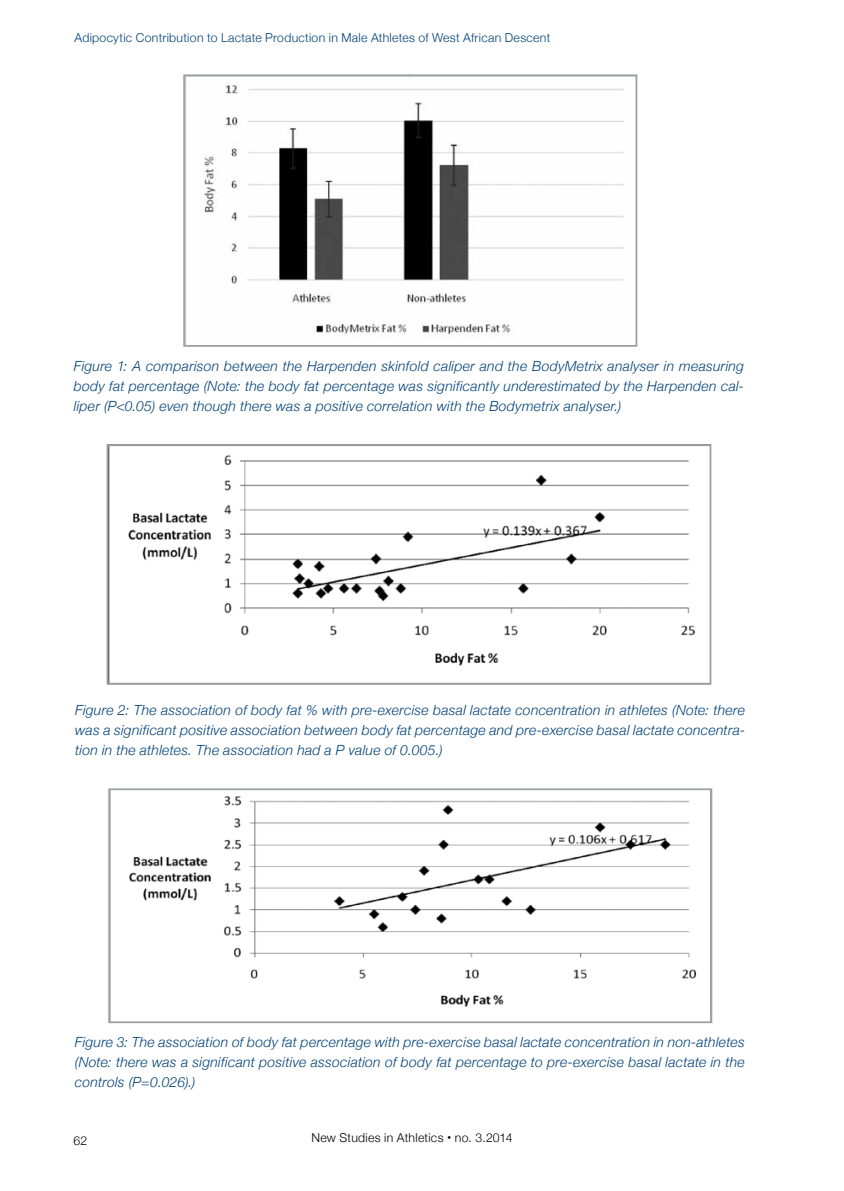
<style>
.page{position:relative;width:844px;height:1191px;background:#fff}
.page>*{position:absolute;margin:0;border:0;box-sizing:border-box;transform-origin:0 0}
.t1{font:italic 300 14px/20.1px "Helvetica Neue";letter-spacing:.015em;color:#004178;text-align:justify}
.t2{font:300 12.25px "Helvetica Neue";letter-spacing:.025em;color:#004178}
.t3{font:300 12.25px "Helvetica Neue";letter-spacing:.02em;color:#000}
.s1{font-weight:700;font-size:15.75px}
</style>
<div class="page">
<img style="left:186px;top:77px;width:439px;height:267px">
<div style="left:183px;top:74px;width:454px;height:273px;border:2px solid #9c9e9f"></div>
<img style="left:128px;top:455px;width:567px;height:211px">
<div style="left:107px;top:444px;width:604px;height:241px;border:2px solid #9c9e9f"></div>
<img style="left:129px;top:796px;width:568px;height:211px">
<div style="left:108px;top:788px;width:604px;height:235px;border:2px solid #9c9e9f"></div>
<p class="t2" style="left:74px;top:30px;width:477px">Adipocytic Contribution to Lactate Production in Male Athletes of West African Descent</p>
<p class="t1" style="left:74px;top:355px;width:671px">Figure 1: A comparison between the Harpenden skinfold caliper and the BodyMetrix analyser in measuring body fat percentage (Note: the body fat percentage was significantly underestimated by the Harpenden cal&shy;liper (P&lt;0.05) even though there was a positive correlation with the Bodymetrix analyser.)</p>
<p class="t1" style="left:75px;top:700px;width:671px">Figure 2: The association of body fat % with pre-exercise basal lactate concentration in athletes (Note: there was a significant positive association between body fat percentage and pre-exercise basal lactate concentra&shy;tion in the athletes. The association had a P value of 0.005.)</p>
<p class="t1" style="left:75px;top:1032px;width:671px">Figure 3: The association of body fat percentage with pre-exercise basal lactate concentration in non-athletes (Note: there was a significant positive association of body fat percentage to pre-exercise basal lactate in the controls (P=0.026).)</p>
<p class="t3" style="left:73px;top:1133px;width:15px">62</p>
<p class="t3" style="left:311px;top:1130px;width:202px">New Studies in Athletics <span class="s1">·</span> no. 3.2014</p>
</div>
